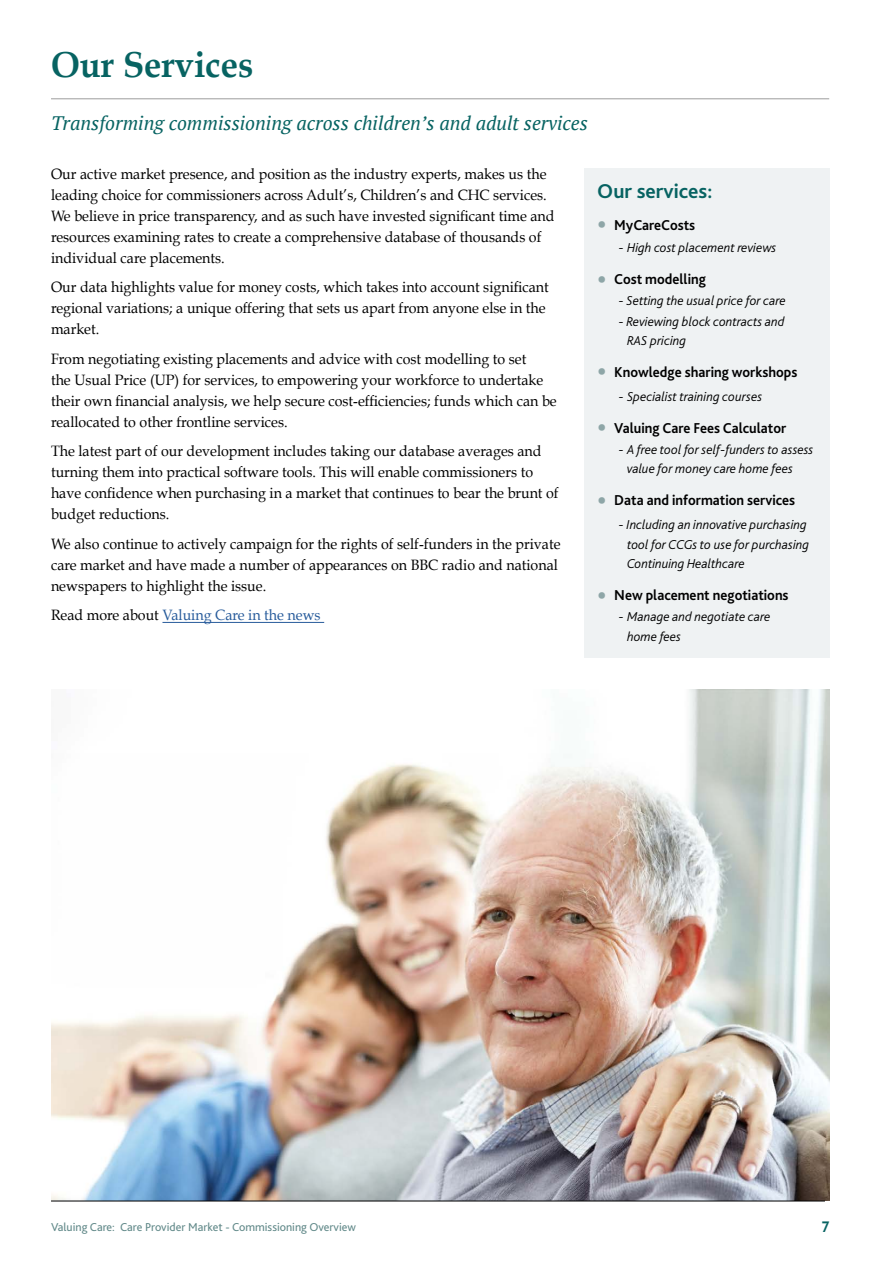
<style>
.page{position:relative;width:893px;height:1263px;background:#fff}
.page>*{position:absolute;margin:0;border:0;box-sizing:border-box;transform-origin:0 0}
.t1{font:700 36px "Book Antiqua";color:#076362;scale:.96 1}
.t2{font:700 21px "Bliss 2";color:#076362}
.t3{font:italic 19.5px "PT Serif";color:#076362}
.t4{font:15px/21px "Book Antiqua";color:#000;scale:.95 1}
.t5{font:700 15px "Bliss 2";color:#000;scale:.95 1}
.t6{font:15px "Book Antiqua";color:#275b9b;scale:.95 1}
.t7{font:700 15px "PT Sans";color:#076362}
.t8{font:italic 300 13.5px/19.5px "Bliss";color:#000}
.t9{font:12px "Bliss 2";color:#618989}
.s1{color:#000}
.s2{font-family:"PT Sans";font-size:21px;color:#8ea6a7}
</style>
<div class="page">
<img style="left:51px;top:690px;width:778px;height:510px">
<hr style="left:51px;top:98px;width:778px;height:1px;background:#9d9d9c">
<hr style="left:162px;top:622px;width:162px;height:1px;background:#275b9b">
<div style="left:584px;top:168px;width:245px;height:489px;background:#eff2f3"></div>
<hr style="left:51px;top:1200px;width:774px;height:1px;background:#000">
<h1 class="t1" style="left:51px;top:44px;width:212px">Our Services</h1>
<h3 class="t3" style="left:51px;top:111px;width:538px">Transforming commissioning across children’s and adult services</h3>
<p class="t4" style="left:51px;top:163px;width:532px">Our active market presence, and position as the industry experts, makes us the leading choice for commissioners across Adult’s, Children’s and CHC services.<br>We believe in price transparency, and as such have invested significant time and resources examining rates to create a comprehensive database of thousands of individual care placements.</p>
<p class="t4" style="left:51px;top:277px;width:525px">Our data highlights value for money costs, which takes into account significant regional variations; a unique offering that sets us apart from anyone else in the market.</p>
<p class="t4" style="left:51px;top:348px;width:534px">From negotiating existing placements and advice with cost modelling to set<br>the Usual Price (UP) for services, to empowering your workforce to undertake their own financial analysis, we help secure cost-efficiencies; funds which can be reallocated to other frontline services.</p>
<p class="t4" style="left:51px;top:441px;width:536px">The latest part of our development includes taking our database averages and turning them into practical software tools. This will enable commissioners to have confidence when purchasing in a market that continues to bear the brunt of budget reductions.</p>
<p class="t4" style="left:51px;top:533px;width:538px">We also continue to actively campaign for the rights of self-funders in the private care market and have made a number of appearances on BBC radio and national newspapers to highlight the issue.</p>
<p class="t6" style="left:51px;top:606px;width:285px"><span class="s1">Read more about</span> Valuing Care in the news</p>
<h2 class="t2" style="left:597px;top:178px;width:117px">Our services:</h2>
<p class="t5" style="left:597px;top:216px;width:105px"><span class="s2">•</span> MyCareCosts</p>
<p class="t8" style="left:618px;top:238px;width:159px">- High cost placement reviews</p>
<p class="t5" style="left:597px;top:270px;width:116px"><span class="s2">•</span> Cost modelling</p>
<p class="t8" style="left:618px;top:291px;width:169px">- Setting the usual price for care</p>
<p class="t8" style="left:627px;top:312px;width:159px;line-height:18.8px;text-indent:-9px">- Reviewing block contracts and<br>RAS pricing</p>
<p class="t5" style="left:597px;top:363px;width:212px"><span class="s2">•</span> Knowledge sharing workshops</p>
<p class="t8" style="left:618px;top:387px;width:145px">- Specialist training courses</p>
<p class="t5" style="left:597px;top:419px;width:200px"><span class="s2">•</span> Valuing Care Fees Calculator</p>
<p class="t8" style="left:627px;top:440px;width:188px;text-indent:-9px">- A free tool for self-funders to assess value for money care home fees</p>
<p class="t5" style="left:597px;top:491px;width:210px"><span class="s2">•</span> Data and information services</p>
<p class="t8" style="left:627px;top:515px;width:184px;text-indent:-9px">- Including an innovative purchasing tool for CCGs to use for purchasing<br>Continuing Healthcare</p>
<p class="t5" style="left:597px;top:586px;width:203px"><span class="s2">•</span> New placement negotiations</p>
<p class="t8" style="left:627px;top:607px;width:145px;text-indent:-9px">- Manage and negotiate care home fees</p>
<p class="t9" style="left:51px;top:1219px;width:306px">Valuing Care: Care Provider Market - Commissioning Overview</p>
<p class="t7" style="left:821px;top:1217px;width:10px">7</p>
</div>
